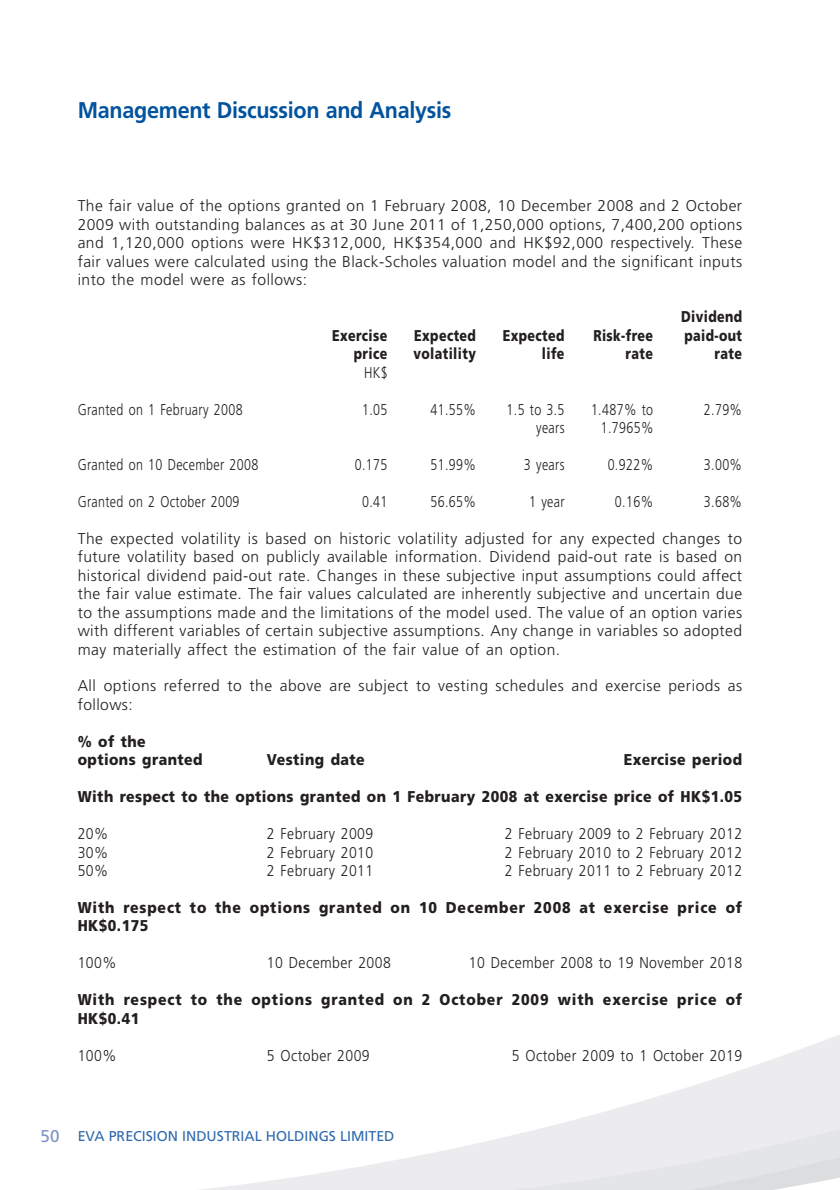
<style>
.page{position:relative;width:840px;height:1190px;background:#fff}
.page>*{position:absolute;margin:0;border:0;box-sizing:border-box;transform-origin:0 0}
.t1{font:700 22.8px "Frutiger LT Std";letter-spacing:-.015em;color:#01539e;scale:.95 1}
.t2{font:300 15.6px/18.4px "Frutiger LT Std";letter-spacing:.03em;color:#231f20;text-align:justify}
.t3{font:300 15.6px "Frutiger LT Std";letter-spacing:.03em;color:#231f20;scale:.9 1}
.t4{font:300 15.6px "Frutiger LT Std";letter-spacing:.03em;color:#231f20;scale:.8 1}
.t5{font:900 15.6px/18.4px "Frutiger LT Std";letter-spacing:.06em;color:#231f20;scale:.9 1}
.t6{font:900 15.6px/18.4px "Frutiger LT Std";letter-spacing:.03em;color:#231f20;scale:.9 1}
.t7{font:900 15.6px "Frutiger LT Std";letter-spacing:.03em;color:#231f20;scale:.8 1}
.t8{font:14.2px "Frutiger LT Std";color:#3069ad}
.s1{font-size:17px;color:#7c92c5}
</style>
<div class="page">
<svg style="left:201px;top:1034px;width:639px;height:156px"></svg>
<h1 class="t1" style="left:78px;top:101px;width:395px">Management Discussion and Analysis</h1>
<p class="t2" style="left:78px;top:198px;width:666px">The fair value of the options granted on 1 February 2008, 10 December 2008 and 2 October 2009 with outstanding balances as at 30 June 2011 of 1,250,000 options, 7,400,200 options and 1,120,000 options were HK$312,000, HK$354,000 and HK$92,000 respectively. These fair values were calculated using the Black-Scholes valuation model and the significant inputs into the model were as follows:</p>
<p class="t7" style="left:681px;top:308px;width:78px">Dividend</p>
<p class="t7" style="left:332px;top:326px;width:71px">Exercise</p>
<p class="t7" style="left:414px;top:326px;width:79px">Expected</p>
<p class="t7" style="left:503px;top:326px;width:79px">Expected</p>
<p class="t7" style="left:593px;top:326px;width:76px">Risk-free</p>
<p class="t7" style="left:684px;top:326px;width:73px">paid-out</p>
<p class="t7" style="left:354px;top:345px;width:43px">price</p>
<p class="t7" style="left:413px;top:345px;width:80px">volatility</p>
<p class="t7" style="left:542px;top:345px;width:30px">life</p>
<p class="t7" style="left:625px;top:345px;width:36px">rate</p>
<p class="t7" style="left:714px;top:345px;width:36px">rate</p>
<p class="t4" style="left:364px;top:367px;width:31px">HK$</p>
<p class="t4" style="left:78px;top:404px;width:208px">Granted on 1 February 2008</p>
<p class="t4" style="left:362px;top:404px;width:33px">1.05</p>
<p class="t4" style="left:430px;top:404px;width:58px">41.55%</p>
<p class="t4" style="left:506px;top:404px;width:74px">1.5 to 3.5</p>
<p class="t4" style="left:591px;top:404px;width:79px">1.487% to</p>
<p class="t4" style="left:704px;top:404px;width:49px">2.79%</p>
<p class="t4" style="left:536px;top:422px;width:37px">years</p>
<p class="t4" style="left:600px;top:422px;width:67px">1.7965%</p>
<p class="t4" style="left:78px;top:459px;width:227px">Granted on 10 December 2008</p>
<p class="t4" style="left:355px;top:459px;width:42px">0.175</p>
<p class="t4" style="left:430px;top:459px;width:58px">51.99%</p>
<p class="t4" style="left:524px;top:459px;width:52px">3 years</p>
<p class="t4" style="left:607px;top:459px;width:58px">0.922%</p>
<p class="t4" style="left:704px;top:459px;width:49px">3.00%</p>
<p class="t4" style="left:78px;top:496px;width:204px">Granted on 2 October 2009</p>
<p class="t4" style="left:362px;top:496px;width:33px">0.41</p>
<p class="t4" style="left:430px;top:496px;width:58px">56.65%</p>
<p class="t4" style="left:529px;top:496px;width:46px">1 year</p>
<p class="t4" style="left:615px;top:496px;width:49px">0.16%</p>
<p class="t4" style="left:704px;top:496px;width:49px">3.68%</p>
<p class="t2" style="left:78px;top:531px;width:666px">The expected volatility is based on historic volatility adjusted for any expected changes to future volatility based on publicly available information. Dividend paid-out rate is based on historical dividend paid-out rate. Changes in these subjective input assumptions could affect the fair value estimate. The fair values calculated are inherently subjective and uncertain due to the assumptions made and the limitations of the model used. The value of an option varies with different variables of certain subjective assumptions. Any change in variables so adopted may materially affect the estimation of the fair value of an option.</p>
<p class="t2" style="left:78px;top:678px;width:666px">All options referred to the above are subject to vesting schedules and exercise periods as follows:</p>
<p class="t6" style="left:78px;top:732px;width:140px">% of the options granted</p>
<p class="t6" style="left:267px;top:751px;width:110px">Vesting date</p>
<p class="t6" style="left:623px;top:751px;width:133px">Exercise period</p>
<p class="t6" style="left:78px;top:788px;width:739px">With respect to the options granted on 1 February 2008 at exercise price of HK$1.05</p>
<p class="t3" style="left:78px;top:828px;width:35px">20%</p>
<p class="t3" style="left:267px;top:828px;width:120px">2 February 2009</p>
<p class="t3" style="left:505px;top:828px;width:265px">2 February 2009 to 2 February 2012</p>
<p class="t3" style="left:78px;top:847px;width:35px">30%</p>
<p class="t3" style="left:267px;top:847px;width:120px">2 February 2010</p>
<p class="t3" style="left:505px;top:847px;width:265px">2 February 2010 to 2 February 2012</p>
<p class="t3" style="left:78px;top:865px;width:35px">50%</p>
<p class="t3" style="left:267px;top:865px;width:120px">2 February 2011</p>
<p class="t3" style="left:505px;top:865px;width:265px">2 February 2011 to 2 February 2012</p>
<p class="t5" style="left:78px;top:898px;width:739px">With respect to the options granted on 10 December 2008 at exercise price of<br>HK$0.175</p>
<p class="t3" style="left:78px;top:957px;width:44px">100%</p>
<p class="t3" style="left:267px;top:957px;width:139px">10 December 2008</p>
<p class="t3" style="left:469px;top:957px;width:305px">10 December 2008 to 19 November 2018</p>
<p class="t5" style="left:78px;top:991px;width:739px">With respect to the options granted on 2 October 2009 with exercise price of<br>HK$0.41</p>
<p class="t3" style="left:78px;top:1050px;width:44px">100%</p>
<p class="t3" style="left:267px;top:1050px;width:116px">5 October 2009</p>
<p class="t3" style="left:512px;top:1050px;width:257px">5 October 2009 to 1 October 2019</p>
<p class="t8" style="left:41px;top:1127px;width:355px"><span class="s1">50</span> EVA PRECISION INDUSTRIAL HOLDINGS LIMITED</p>
</div>
